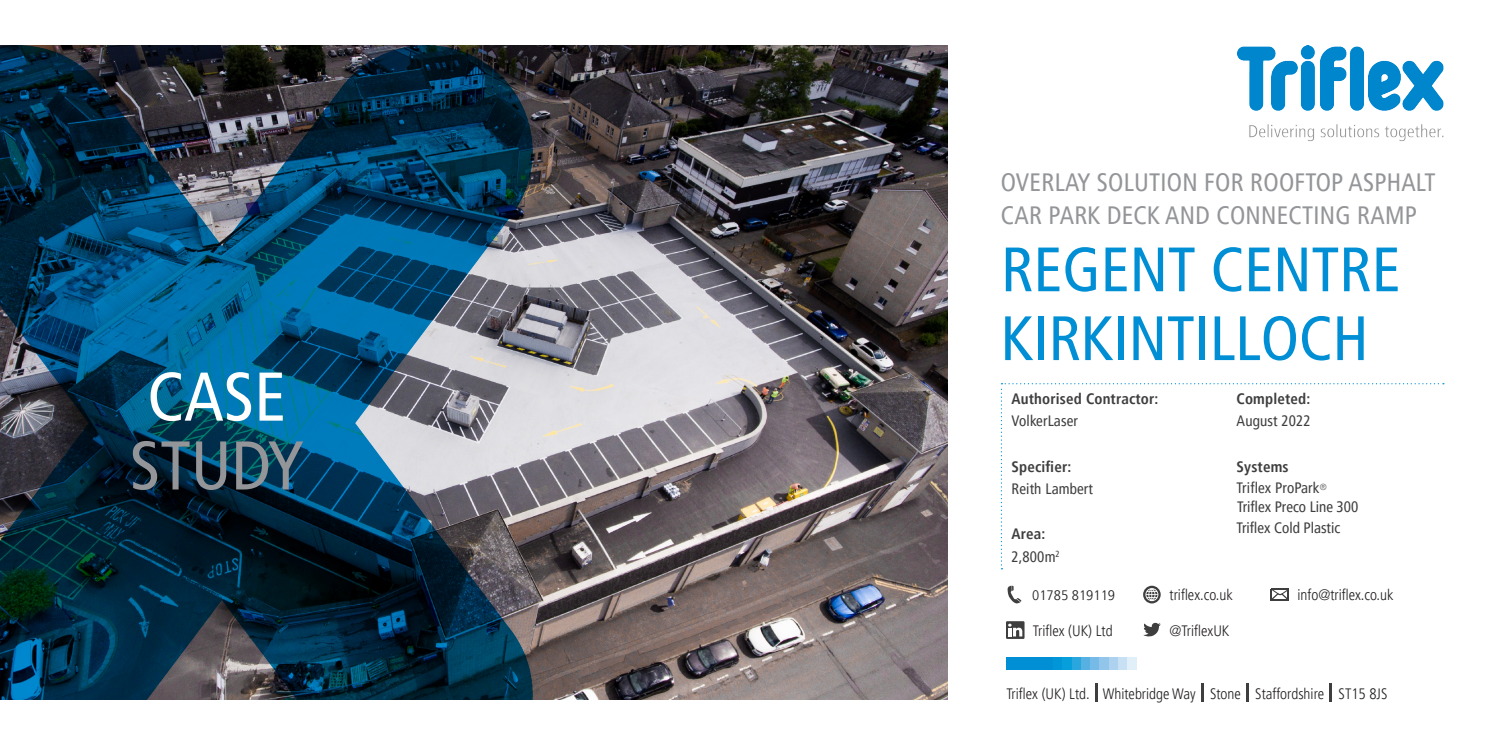
<style>
.page{position:relative;width:1489px;height:745px;background:#fff}
.page>*{position:absolute;margin:0;border:0;box-sizing:border-box;transform-origin:0 0}
.Headline{font:condensed 68.75px "Frutiger LT Pro";color:#939598}
.Headline-2{font:condensed 68.75px "Frutiger LT Pro";color:#fff}
.Headline-3{font:condensed 62.5px "Frutiger LT Pro";color:#008fd5}
.Two-line_Overline{font:condensed 25px/32.5px "Frutiger LT Pro";letter-spacing:.01em;color:#939598}
.t1{font:300 condensed 15px "Frutiger LT Pro";color:#231f20}
.Headline-4{font:condensed 15px "Frutiger LT Pro";letter-spacing:.01em;color:#3e3e3f}
.Headline-5{font:700 condensed 15px "Frutiger LT Pro";letter-spacing:.01em;color:#3e3e3f}
.t2{font:300 condensed 13.62px "Frutiger LT Pro";color:#231f20;scale:1.1 1}
</style>
<div class="page">
<img style="left:533px;top:45px;width:414px;height:654px">
<img style="left:0;top:45px;width:533px;height:654px">
<svg style="left:1000px;top:383px;width:443px;height:186px"></svg>
<img style="left:1237px;top:45px;width:206px;height:96px">
<svg style="left:1143px;top:622px;width:17px;height:15px"></svg>
<svg style="left:1006px;top:621px;width:18px;height:17px"></svg>
<svg style="left:1143px;top:585px;width:17px;height:18px"></svg>
<svg style="left:1270px;top:588px;width:18px;height:12px"></svg>
<svg style="left:1007px;top:585px;width:14px;height:18px"></svg>
<div style="left:1006px;top:656px;width:125px;height:13px;background:#008fd5"></div>
<div style="left:1053px;top:656px;width:9px;height:13px;background:#0096d8"></div>
<div style="left:1062px;top:656px;width:9px;height:13px;background:#069edb"></div>
<div style="left:1071px;top:656px;width:10px;height:13px;background:#2aa6de"></div>
<div style="left:1081px;top:656px;width:9px;height:13px;background:#57b0e2"></div>
<div style="left:1090px;top:656px;width:9px;height:13px;background:#76bae7"></div>
<div style="left:1099px;top:656px;width:9px;height:13px;background:#92c5ea"></div>
<div style="left:1108px;top:656px;width:10px;height:13px;background:#acd2ef"></div>
<div style="left:1118px;top:656px;width:9px;height:13px;background:#c7e0f3"></div>
<div style="left:1127px;top:656px;width:9px;height:13px;background:#e1eff9"></div>
<hr style="left:1094px;top:683px;width:3px;height:18px;background:#3e3e3f">
<svg style="left:1201px;top:683px;width:2px;height:18px"></svg>
<svg style="left:1246px;top:683px;width:2px;height:18px"></svg>
<svg style="left:1329px;top:683px;width:2px;height:18px"></svg>
<p class="Headline-2" style="left:147px;top:356px;width:140px">CASE</p>
<p class="Headline" style="left:130px;top:425px;width:175px">STUDY</p>
<p class="Two-line_Overline" style="left:1000px;top:166px;width:436px">OVERLAY SOLUTION FOR ROOFTOP ASPHALT<br>CAR PARK DECK AND CONNECTING RAMP</p>
<p class="Headline-3" style="left:1000px;top:233px;width:401px">REGENT CENTRE</p>
<p class="Headline-3" style="left:1000px;top:302px;width:369px">KIRKINTILLOCH</p>
<p class="Headline-5" style="left:1011px;top:389px;width:148px">Authorised Contractor:</p>
<p class="Headline-4" style="left:1011px;top:412px;width:68px">VolkerLaser</p>
<p class="Headline-5" style="left:1011px;top:457px;width:61px">Specifier:</p>
<p class="Headline-4" style="left:1011px;top:480px;width:83px">Reith Lambert</p>
<p class="Headline-5" style="left:1011px;top:524px;width:35px">Area:</p>
<p class="Headline-4" style="left:1011px;top:547px;width:50px">2,800m<sup>2</sup></p>
<p class="Headline-5" style="left:1236px;top:389px;width:75px">Completed:</p>
<p class="Headline-4" style="left:1236px;top:412px;width:76px">August 2022</p>
<p class="Headline-5" style="left:1236px;top:457px;width:54px">Systems</p>
<p class="Headline-4" style="left:1236px;top:478px;width:92px">Triflex ProPark<sup>®</sup></p>
<p class="Headline-4" style="left:1236px;top:518px;width:105px">Triflex Cold Plastic</p>
<p class="Headline-4" style="left:1237px;top:498px;width:122px">Triflex Preco Line 300</p>
<p class="t2" style="left:1032px;top:587px;width:77px">01785 819119</p>
<p class="t1" style="left:1169px;top:586px;width:65px">triflex.co.uk</p>
<p class="t1" style="left:1297px;top:586px;width:97px">info@triflex.co.uk</p>
<p class="t1" style="left:1032px;top:621px;width:81px">Triflex (UK) Ltd</p>
<p class="t1" style="left:1169px;top:621px;width:61px">@TriflexUK</p>
<p class="t1" style="left:1006px;top:684px;width:382px">Triflex (UK) Ltd. Whitebridge Way Stone Staffordshire ST15 8JS</p>
</div>
